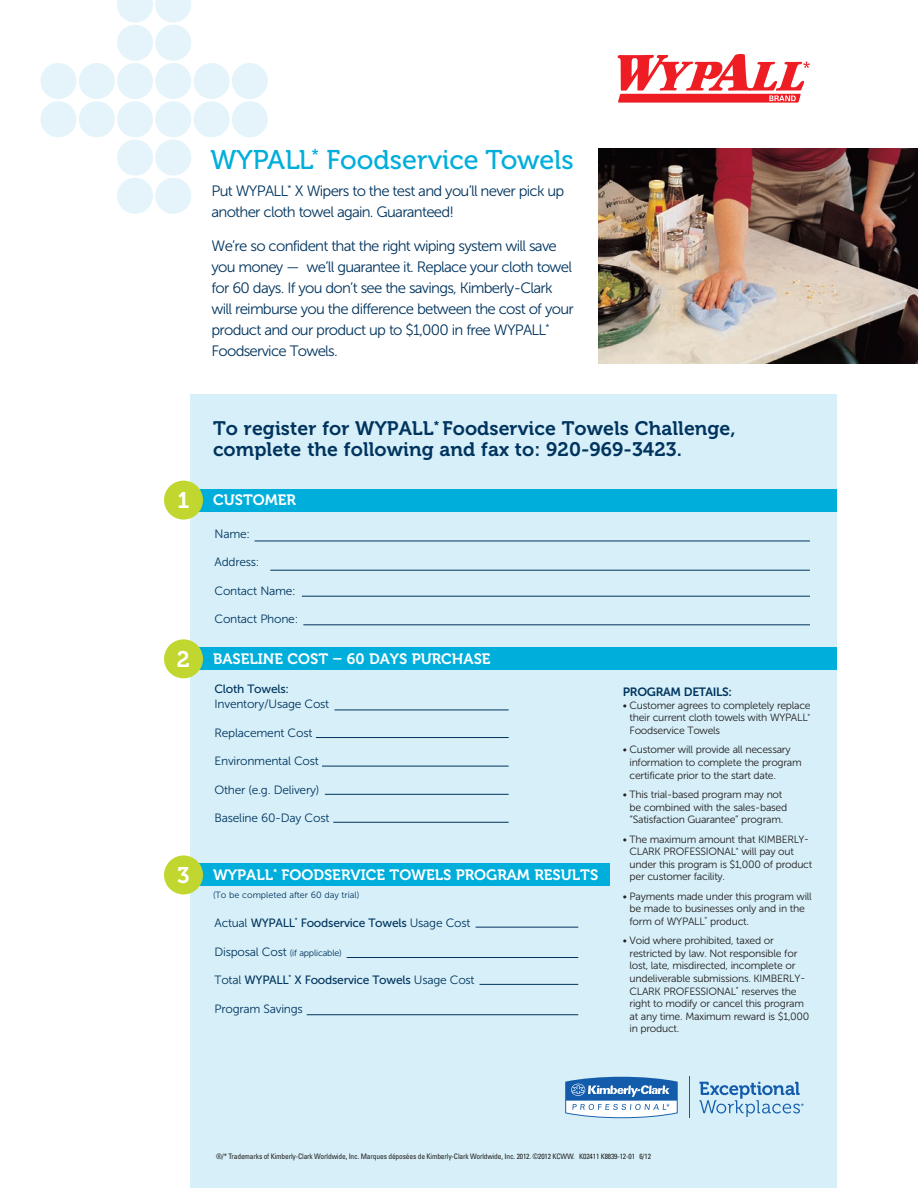
<style>
.page{position:relative;width:918px;height:1188px;background:#fff}
.page>*{position:absolute;margin:0;border:0;box-sizing:border-box;transform-origin:0 0}
.t1{font:27px "Museo 500";color:#00aedc}
.t2{font:22.5px "Museo 700";color:#fff}
.t3{font:19.5px/21px "Museo 700";letter-spacing:.005em;color:#00345e}
.t4{font:15px/21px "Museo Sans 300";letter-spacing:-.05em;color:#00345e}
.t5{font:15px "Museo 700";color:#fff}
.t6{font:12px "Museo Sans 300";letter-spacing:-.02em;color:#00345e}
.t7{font:12px "Museo Sans 500";letter-spacing:-.02em;color:#00345e}
.t8{font:12px "Museo Sans 700";letter-spacing:-.025em;color:#00345e}
.t9{font:10.5px/12.6px "Museo Sans 300";letter-spacing:-.025em;color:#231f20}
.t10{font:9px "Museo Sans 300";color:#00345e}
.t11{font:9px "Museo Sans 300";letter-spacing:-.02em;color:#00345e}
.t12{font:condensed 7.5px "Univers LT Std";letter-spacing:-.02em;color:#231f20}
.s1{font-size:22.5px}
.s2{font-family:"Museo Sans 300"}
.s3{font-size:12px}
</style>
<div class="page">
<div style="left:190px;top:394px;width:647px;height:794px;background:#d6eff8"></div>
<hr style="left:689px;top:1077px;width:1px;height:41px;background:#135cab">
<svg style="left:565px;top:1077px;width:113px;height:41px"></svg>
<svg style="left:699px;top:1082px;width:105px;height:35px"></svg>
<div style="left:41px;top:63px;width:36px;height:36px;background:#e4f4fa;border-radius:50%"></div>
<div style="left:41px;top:101px;width:36px;height:36px;background:#e4f4fa;border-radius:50%"></div>
<div style="left:79px;top:63px;width:36px;height:36px;background:#e4f4fa;border-radius:50%"></div>
<div style="left:79px;top:101px;width:36px;height:36px;background:#e4f4fa;border-radius:50%"></div>
<div style="left:117px;top:25px;width:36px;height:36px;background:#e4f4fa;border-radius:50%"></div>
<div style="left:117px;top:63px;width:36px;height:36px;background:#e4f4fa;border-radius:50%"></div>
<div style="left:117px;top:101px;width:36px;height:36px;background:#e4f4fa;border-radius:50%"></div>
<div style="left:117px;top:140px;width:36px;height:36px;background:#e4f4fa;border-radius:50%"></div>
<div style="left:117px;top:178px;width:36px;height:36px;background:#e4f4fa;border-radius:50%"></div>
<svg style="left:117px;top:0;width:74px;height:23px"></svg>
<div style="left:155px;top:25px;width:36px;height:36px;background:#e4f4fa;border-radius:50%"></div>
<div style="left:155px;top:63px;width:36px;height:36px;background:#e4f4fa;border-radius:50%"></div>
<div style="left:155px;top:101px;width:36px;height:36px;background:#e4f4fa;border-radius:50%"></div>
<div style="left:155px;top:140px;width:36px;height:36px;background:#e4f4fa;border-radius:50%"></div>
<div style="left:155px;top:178px;width:36px;height:36px;background:#e4f4fa;border-radius:50%"></div>
<div style="left:194px;top:63px;width:36px;height:36px;background:#e4f4fa;border-radius:50%"></div>
<div style="left:194px;top:101px;width:36px;height:36px;background:#e4f4fa;border-radius:50%"></div>
<div style="left:232px;top:63px;width:36px;height:36px;background:#e4f4fa;border-radius:50%"></div>
<div style="left:232px;top:101px;width:36px;height:36px;background:#e4f4fa;border-radius:50%"></div>
<div style="left:195px;top:489px;width:642px;height:23px;background:#00aedc"></div>
<div style="left:164px;top:481px;width:39px;height:39px;background:#c1d72f;border-radius:50%"></div>
<hr style="left:255px;top:541px;width:555px;height:1px;background:#00345e">
<hr style="left:270px;top:570px;width:540px;height:1px;background:#00345e">
<hr style="left:302px;top:596px;width:508px;height:1px;background:#00345e">
<hr style="left:303px;top:624px;width:507px;height:1px;background:#00345e">
<hr style="left:334px;top:710px;width:175px;height:1px;background:#00345e">
<hr style="left:316px;top:737px;width:193px;height:1px;background:#00345e">
<hr style="left:322px;top:766px;width:187px;height:1px;background:#00345e">
<hr style="left:325px;top:794px;width:184px;height:1px;background:#00345e">
<hr style="left:333px;top:822px;width:176px;height:1px;background:#00345e">
<hr style="left:476px;top:927px;width:102px;height:1px;background:#00345e">
<hr style="left:347px;top:957px;width:231px;height:1px;background:#00345e">
<svg style="left:617px;top:54px;width:193px;height:49px"></svg>
<div style="left:195px;top:647px;width:642px;height:23px;background:#00aedc"></div>
<div style="left:164px;top:639px;width:39px;height:39px;background:#c1d72f;border-radius:50%"></div>
<div style="left:195px;top:864px;width:415px;height:22px;background:#00aedc"></div>
<div style="left:164px;top:855px;width:39px;height:39px;background:#c1d72f;border-radius:50%"></div>
<hr style="left:480px;top:984px;width:98px;height:1px;background:#00345e">
<hr style="left:307px;top:1014px;width:271px;height:1px;background:#00345e">
<img style="left:598px;top:148px;width:320px;height:215px">
<h1 class="t1" style="left:210px;top:145px;width:365px">WYPALL<sup>*</sup> Foodservice Towels</h1>
<h3 class="t4" style="left:212px;top:180px;width:354px">Put Wypall<sup>*</sup> X Wipers to the test and you’ll never pick up another cloth towel again. Guaranteed!</h3>
<p class="t4" style="left:212px;top:236px;width:364px">We’re so confident that the right wiping system will save you money — we’ll guarantee it. Replace your cloth towel for 60 days. If you don’t see the savings, Kimberly-Clark will reimburse you the difference between the cost of your product and our product up to $1,000 in free WYPALL<sup>* </sup>Foodservice Towels.</p>
<h2 class="t2" style="left:178px;top:488px;width:13px">1</h2>
<h3 class="t3" style="left:213px;top:418px;width:524px">To register for WYPALL<sup>*</sup> Foodservice Towels Challenge, complete the following and fax to: 920-969-3423.</h3>
<h3 class="t5" style="left:213px;top:491px;width:84px">Customer</h3>
<p class="t6" style="left:215px;top:527px;width:37px">Name:</p>
<p class="t6" style="left:215px;top:556px;width:46px">Address:</p>
<p class="t6" style="left:215px;top:584px;width:83px">Contact Name:</p>
<p class="t6" style="left:215px;top:613px;width:85px">Contact Phone:</p>
<h3 class="t5" style="left:177px;top:650px;width:306px"><span class="s1">2</span> BASELINE COST – 60 DAYS PURCHASE</h3>
<p class="t7" style="left:215px;top:682px;width:76px">Cloth Towels:</p>
<p class="t6" style="left:215px;top:697px;width:116px">Inventory/Usage Cost</p>
<p class="t6" style="left:215px;top:726px;width:99px">Replacement Cost</p>
<p class="t6" style="left:215px;top:754px;width:106px">Environmental Cost</p>
<p class="t6" style="left:215px;top:783px;width:106px">Other (e.g. Delivery)</p>
<p class="t6" style="left:215px;top:811px;width:116px">Baseline 60-Day Cost</p>
<h3 class="t5" style="left:177px;top:866px;width:368px"><span class="s1">3</span> WYPALL<sup>*</sup> FOODSERVICE TOWELS PROGRAM RESult</h3>
<h3 class="t5" style="left:590px;top:866px;width:10px">s</h3>
<p class="t10" style="left:213px;top:890px;width:148px">(To be completed after 60 day trial)</p>
<p class="t7" style="left:215px;top:916px;width:257px"><span class="s2">Actual</span> WypAll<sup>*</sup> Foodservice Towels <span class="s2">Usage Cost</span></p>
<p class="t11" style="left:215px;top:948px;width:129px"><span class="s3">Disposal Cost</span> (if applicable)</p>
<p class="t7" style="left:215px;top:973px;width:262px"><span class="s2">Total</span> WypAll<sup>*</sup> X Foodservice Towels <span class="s2">Usage Cost</span></p>
<p class="t6" style="left:215px;top:1002px;width:90px">Program Savings</p>
<p class="t8" style="left:623px;top:685px;width:111px">PROGRAM DETAILS:</p>
<p class="t9" style="left:630px;top:699px;width:183px;text-align:justify;text-indent:-7px">• Customer agrees to completely replace their current cloth towels with WypAll<sup>* </sup>Foodservice Towels</p>
<p class="t9" style="left:630px;top:744px;width:174px;text-indent:-7px">• Customer will provide all necessary information to complete the program certificate prior to the start date.</p>
<p class="t9" style="left:630px;top:788px;width:159px;text-indent:-7px">• This trial-based program may not be combined with the sales-based “Satisfaction Guarantee” program.</p>
<p class="t9" style="left:630px;top:833px;width:181px;text-indent:-7px">• The maximum amount that Ki mberly-<br>Clark</p>
<p class="t9" style="left:630px;top:845px;width:184px;text-indent:55px">fessio nal<sup>*</sup> will pay out under this program is $1,000 of product per customer facility.</p>
<p class="t9" style="left:630px;top:890px;width:184px;text-indent:-7px">• Payments made under this program will be made to businesses only and in the form of WYPALL<sup>*</sup> product.</p>
<p class="t9" style="left:630px;top:934px;width:178px;text-indent:-7px">• Void where prohibited, taxed or restricted by law. Not responsible for lost, late, misdirected, incomplete or undeliverable submissions. Ki mberly-<br>Clark</p>
<p class="t9" style="left:664px;top:845px;width:8px">Pro</p>
<p class="t9" style="left:630px;top:985px;width:181px;text-indent:55px">fessio nal<sup>*</sup> reserves the right to modify or cancel this program at any time. Maximum reward is $1,000 in product.</p>
<p class="t9" style="left:664px;top:985px;width:8px">Pro</p>
<p class="t12" style="left:216px;top:1151px;width:437px">®/* Trademarks of Kimberly-Clark Worldwide, Inc. Marques déposées de Kimberly-Clark Worldwide, Inc. 2012. ©2012 KCWW. K02411 K8839-12-01 6/12</p>
</div>
